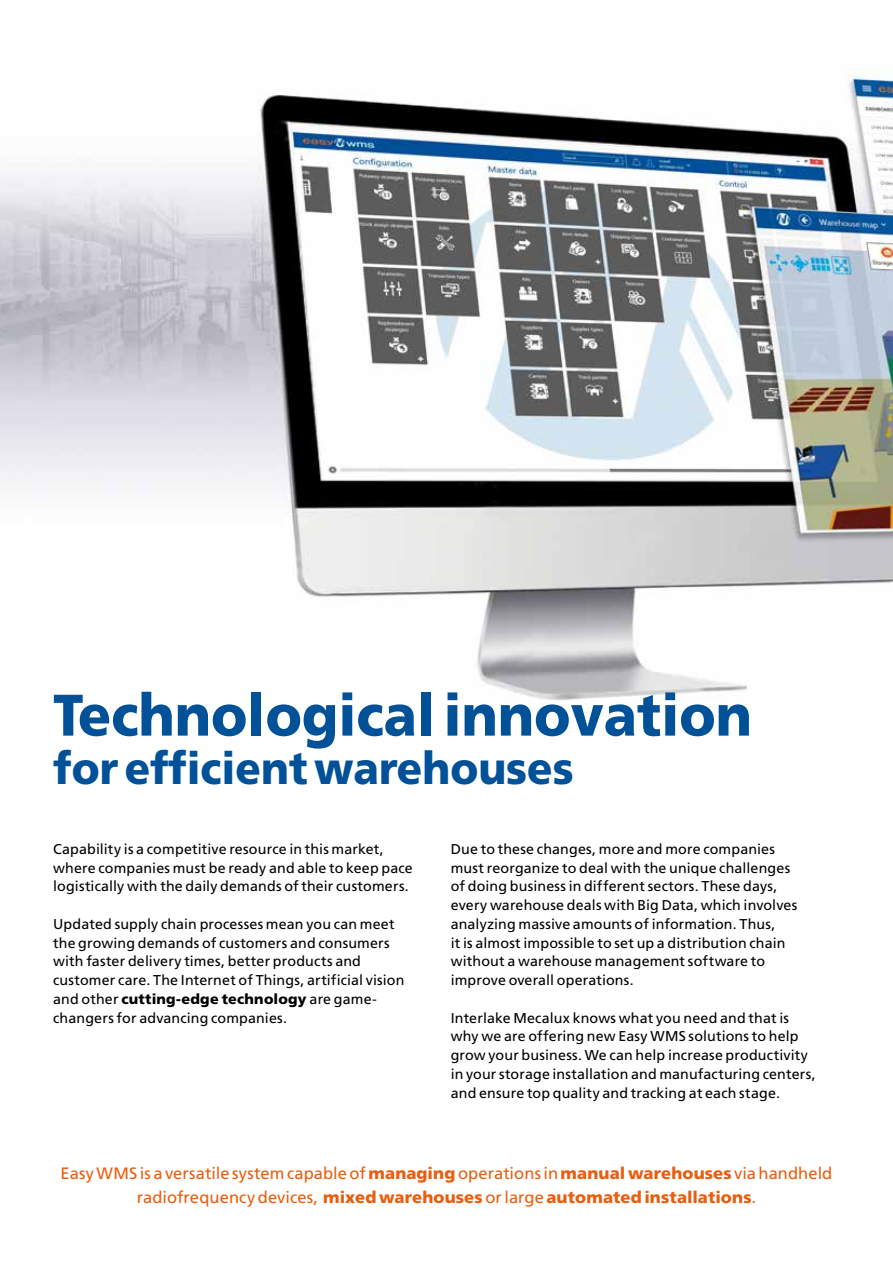
<style>
.page{position:relative;width:893px;height:1263px;background:#fff}
.page>*{position:absolute;margin:0;border:0;box-sizing:border-box;transform-origin:0 0}
.t1{font:900 58.5px "Frutiger LT Std";color:#005198;scale:.93 1}
.t2{font:900 45px "Frutiger LT Std";color:#005198;scale:.93 1}
.t3{font:16.5px/24px "Frutiger LT Std";letter-spacing:.005em;color:#e95d0f;text-align:center}
.t4{font:14.25px/18.8px "Frutiger LT Std";letter-spacing:.01em;color:#000}
.s1{font-weight:900}
</style>
<div class="page">
<img style="left:0;top:68px;width:893px;height:633px">
<h1 class="t1" style="left:53px;top:680px;width:753px">Technological innovation</h1>
<h2 class="t2" style="left:53px;top:741px;width:561px">for efficient warehouses</h2>
<p class="t4" style="left:53px;top:840px;width:361px">Capability is a competitive resource in this market, where companies must be ready and able to keep pace logistically with the daily demands of their customers.</p>
<p class="t4" style="left:53px;top:915px;width:353px">Updated supply chain processes mean you can meet the growing demands of customers and consumers with faster delivery times, better products and customer care. The Internet of Things, artificial vision and other <span class="s1">cutting-edge technology</span> are game&shy;changers for advancing companies.</p>
<p class="t4" style="left:451px;top:840px;width:348px">Due to these changes, more and more companies must reorganize to deal with the unique challenges of doing business in different sectors. These days, every warehouse deals with Big Data, which involves analyzing massive amounts of information. Thus,<br>it is almost impossible to set up a distribution chain without a warehouse management software to improve overall operations.</p>
<p class="t4" style="left:451px;top:1008px;width:366px">Interlake Mecalux knows what you need and that is why we are offering new Easy WMS solutions to help grow your business. We can help increase productivity in your storage installation and manufacturing centers, and ensure top quality and tracking at each stage.</p>
<p class="t3" style="left:61px;top:1161px;width:773px">Easy WMS is a versatile system capable of <span class="s1">managing</span> operations in <span class="s1">manual warehouses</span> via handheld radiofrequency devices, <span class="s1">mixed warehouses</span> or large <span class="s1">automated installations</span>.</p>
</div>
